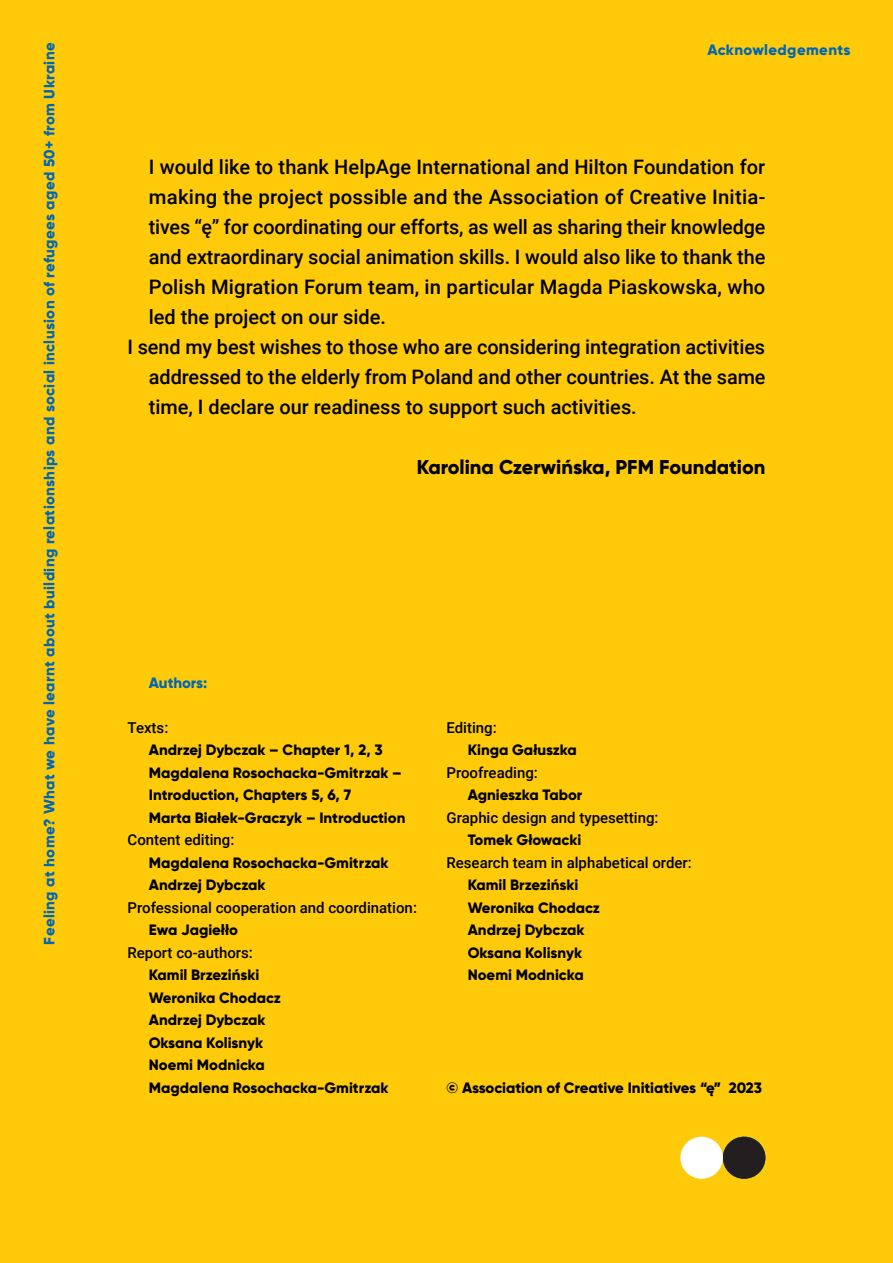
<style>
.page{position:relative;width:893px;height:1263px;background:#feca0a}
.page>*{position:absolute;margin:0;border:0;box-sizing:border-box;transform-origin:0 0}
.t1{font:500 19.95px "Roboto";color:#000}
.t2{font:800 19.95px "Gilroy";color:#000}
.t3{font:800 15px/22.5px "Gilroy";color:#000}
.t4{font:500 15px "Roboto";color:#000}
.t5{font:800 15px "Gilroy";letter-spacing:.025em;color:#0166b3}
.t6{font:800 15px "Gilroy";letter-spacing:-.005em;color:#0166b3}
</style>
<div class="page">
<div style="left:723px;top:1137px;width:42px;height:42px;background:#231f20;border-radius:50%"></div>
<div style="left:680px;top:1137px;width:43px;height:42px;background:#fff;border-radius:50%"></div>
<p class="t5" style="left:40px;top:945px;width:904px;rotate:-90deg">Feeling at home? What we have learnt about building relationships and social inclusion of refugees aged 50+ from Ukraine</p>
<p class="t5" style="left:707px;top:40px;width:145px">Acknowledgements</p>
<p class="t1" style="left:149px;top:153px;width:618px">I would like to thank HelpAge International and Hilton Foundation for</p>
<p class="t1" style="left:149px;top:183px;width:618px">making the project possible and the Association of Creative Initia-</p>
<p class="t1" style="left:149px;top:213px;width:618px">tives “ę” for coordinating our efforts, as well as sharing their knowledge</p>
<p class="t1" style="left:149px;top:243px;width:618px">and extraordinary social animation skills. I would also like to thank the</p>
<p class="t1" style="left:149px;top:273px;width:618px">Polish Migration Forum team, in particular Magda Piaskowska, who</p>
<p class="t1" style="left:149px;top:303px;width:239px">led the project on our side.</p>
<p class="t1" style="left:128px;top:333px;width:639px">I send my best wishes to those who are considering integration activities</p>
<p class="t1" style="left:149px;top:363px;width:618px">addressed to the elderly from Poland and other countries. At the same</p>
<p class="t1" style="left:149px;top:393px;width:490px">time, I declare our readiness to support such activities.</p>
<p class="t2" style="left:417px;top:454px;width:350px">Karolina Czerwińska, PFM Foundation</p>
<p class="t6" style="left:149px;top:673px;width:60px">Authors:</p>
<p class="t4" style="left:128px;top:717px;width:42px">Texts:</p>
<p class="t3" style="left:149px;top:739px;width:258px">Andrzej Dybczak – Chapter 1, 2, 3<br>Magdalena Rosochacka-Gmitrzak – Introduction, Chapters 5, 6, 7<br>Marta Białek-Graczyk – Introduction</p>
<p class="t4" style="left:128px;top:829px;width:108px">Content editing:</p>
<p class="t3" style="left:149px;top:851px;width:241px">Magdalena Rosochacka-Gmitrzak<br>Andrzej Dybczak</p>
<p class="t4" style="left:128px;top:897px;width:291px">Professional cooperation and coordination:</p>
<p class="t3" style="left:149px;top:919px;width:91px">Ewa Jagiełło</p>
<p class="t4" style="left:128px;top:942px;width:127px">Report co-authors:</p>
<p class="t3" style="left:149px;top:964px;width:241px">Kamil Brzeziński<br>Weronika Chodacz<br>Andrzej Dybczak<br>Oksana Kolisnyk<br>Noemi Modnicka<br>Magdalena Rosochacka-Gmitrzak</p>
<p class="t4" style="left:446px;top:717px;width:52px">Editing:</p>
<p class="t3" style="left:468px;top:739px;width:111px">Kinga Gałuszka</p>
<p class="t4" style="left:446px;top:762px;width:93px">Proofreading:</p>
<p class="t3" style="left:468px;top:784px;width:116px">Agnieszka Tabor</p>
<p class="t4" style="left:446px;top:807px;width:214px">Graphic design and typesetting:</p>
<p class="t3" style="left:468px;top:829px;width:115px">Tomek Głowacki</p>
<p class="t4" style="left:446px;top:852px;width:247px">Research team in alphabetical order:</p>
<p class="t3" style="left:468px;top:874px;width:134px">Kamil Brzeziński<br>Weronika Chodacz<br>Andrzej Dybczak<br>Oksana Kolisnyk<br>Noemi Modnicka</p>
<p class="t3" style="left:446px;top:1076px;width:317px">© Association of Creative Initiatives “ę” 2023</p>
</div>
